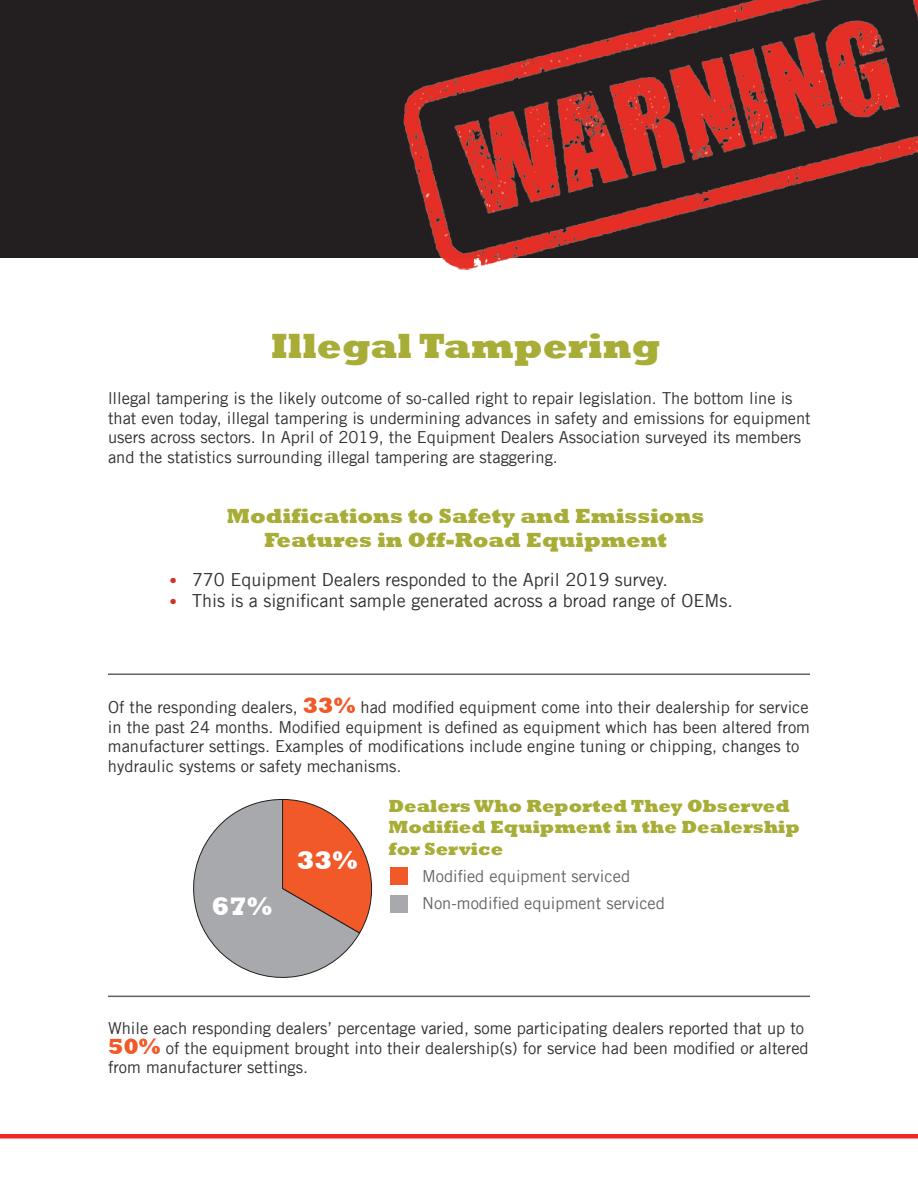
<style>
.page{position:relative;width:918px;height:1188px;background:#fff}
.page>*{position:absolute;margin:0;border:0;box-sizing:border-box;transform-origin:0 0}
.t1{font:800 36px "Rockwell";color:#a7ad37}
.t2{font:800 25.95px "Rockwell";color:#fff}
.t3{font:800 21px/24px "Rockwell";color:#a7ad37;text-align:center}
.t4{font:18px "Trade Gothic LT";color:#312f30}
.t5{font:800 18px/21.5px "Rockwell";color:#a7ad37}
.t6{font:16.5px/19.5px "Trade Gothic LT";color:#312f30}
.t7{font:16.5px/27px "Trade Gothic LT";color:#616367}
.s1{font-size:15px;color:#d3312e}
.s2{font-family:"Rockwell";font-weight:800;font-size:22.5px;color:#f15929}
</style>
<div class="page">
<hr style="left:0;top:1134px;width:918px;height:4px;background:#ee2927">
<div style="left:0;top:0;width:918px;height:257px;background:#231f20"></div>
<img style="left:394px;top:0;width:524px;height:270px">
<hr style="left:108px;top:674px;width:702px;height:1px;background:#636366">
<hr style="left:108px;top:996px;width:702px;height:1px;background:#636366">
<div style="left:390px;top:868px;width:17px;height:17px;background:#f15929"></div>
<div style="left:390px;top:896px;width:17px;height:17px;background:#a8a9ad"></div>
<svg style="left:193px;top:799px;width:179px;height:179px"></svg>
<h1 class="t1" style="left:271px;top:325px;width:391px">Illegal Tampering</h1>
<p class="t6" style="left:108px;top:388px;width:704px">lllegal tampering is the likely outcome of so-called right to repair legislation. The bottom line is that even today, illegal tampering is undermining advances in safety and emissions for equipment users across sectors. In April of 2019, the Equipment Dealers Association surveyed its members and the statistics surrounding illegal tampering are staggering.</p>
<p class="t3" style="left:227px;top:504px;width:479px">Modifications to Safety and Emissions<br>Features in Off-Road Equipment</p>
<p class="t4" style="left:170px;top:568px;width:500px"><span class="s1">•</span> 770 Equipment Dealers responded to the April 2019 survey.</p>
<p class="t4" style="left:170px;top:589px;width:565px"><span class="s1">•</span> This is a significant sample generated across a broad range of OEMs.</p>
<p class="t6" style="left:108px;top:697px;width:704px">Of the responding dealers, <span class="s2">33%</span> had modified equipment come into their dealership for service in the past 24 months. Modified equipment is defined as equipment which has been altered from manufacturer settings. Examples of modifications include engine tuning or chipping, changes to hydraulic systems or safety mechanisms.</p>
<h2 class="t2" style="left:212px;top:892px;width:62px">67%</h2>
<h2 class="t2" style="left:297px;top:845px;width:62px">33%</h2>
<p class="t5" style="left:388px;top:795px;width:413px">Dealers Who Reported They Observed<br>Modified Equipment in the Dealership for Service</p>
<p class="t7" style="left:422px;top:862px;width:244px">Modified equipment serviced<br>Non-modified equipment serviced</p>
<p class="t6" style="left:108px;top:1018px;width:702px">While each responding dealers’ percentage varied, some participating dealers reported that up to<br><span class="s2">50%</span> of the equipment brought into their dealership(s) for service had been modified or altered from manufacturer settings.</p>
</div>
